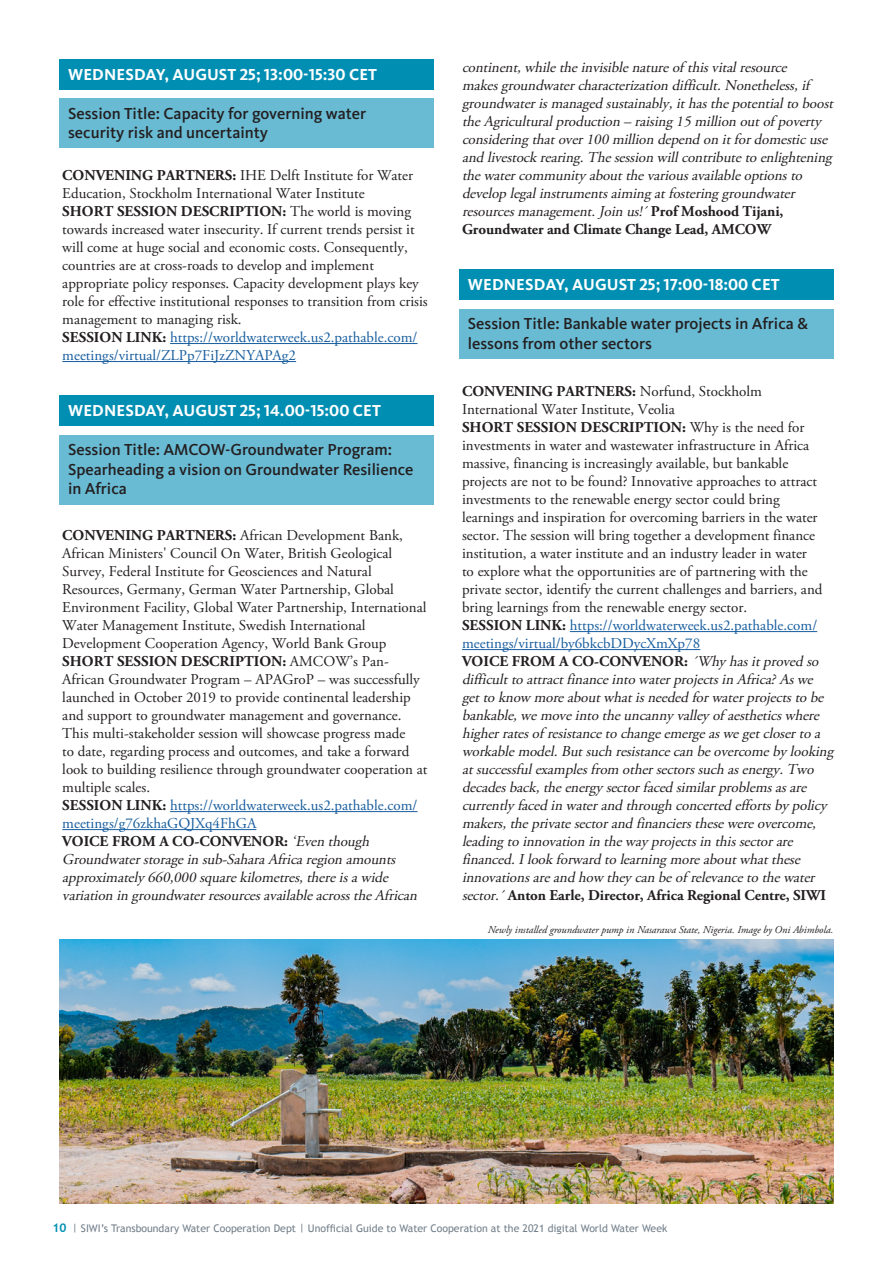
<style>
.page{position:relative;width:893px;height:1263px;background:#fff}
.page>*{position:absolute;margin:0;border:0;box-sizing:border-box;transform-origin:0 0}
.Session_title{font:500 16.5px/19.8px "Kievit OT";color:#231f20}
.Date_title{font:700 16.5px "Kievit OT";letter-spacing:.005em;color:#fff}
.t1{font:15px/18px "Adobe Garamond Pro";color:#231f20}
.t2{font:italic 15px/18px "Adobe Garamond Pro";letter-spacing:-.005em;color:#231f20}
.t3{font:15px/18px "Adobe Garamond Pro";color:#175d9e}
.t4{font:10.5px "Trebuchet MS";color:#727f8a}
.t5{font:italic 10.5px "Adobe Garamond Pro";color:#231f20}
.s1{font-weight:700}
.s2{font-weight:700;color:#231f20}
.s3{font-weight:700;font-style:normal}
.s4{font-weight:700;font-size:12px;color:#008fb3}
</style>
<div class="page">
<div style="left:60px;top:59px;width:374px;height:30px;background:#008fb3"></div>
<div style="left:60px;top:98px;width:374px;height:50px;background:#69bbd4"></div>
<hr style="left:170px;top:343px;width:248px;height:1px;background:#175d9e">
<hr style="left:62px;top:361px;width:234px;height:1px;background:#175d9e">
<div style="left:60px;top:396px;width:374px;height:30px;background:#008fb3"></div>
<div style="left:60px;top:435px;width:374px;height:69px;background:#69bbd4"></div>
<hr style="left:170px;top:811px;width:248px;height:1px;background:#175d9e">
<hr style="left:62px;top:829px;width:194px;height:1px;background:#175d9e">
<div style="left:459px;top:270px;width:374px;height:30px;background:#008fb3"></div>
<div style="left:459px;top:309px;width:374px;height:50px;background:#69bbd4"></div>
<hr style="left:570px;top:631px;width:247px;height:1px;background:#175d9e">
<hr style="left:462px;top:649px;width:238px;height:1px;background:#175d9e">
<img style="left:60px;top:940px;width:773px;height:263px">
<p class="Date_title" style="left:68px;top:64px;width:311px">WEDNESDAY, AUGUST 25; 13:00-15:30 CET</p>
<p class="Session_title" style="left:68px;top:103px;width:300px">Session Title: Capacity for governing water security risk and uncertainty</p>
<p class="t1" style="left:62px;top:167px;width:352px"><span class="s1">CONVENING PARTNERS:</span> IHE Delft Institute for Water<br>Education, Stockholm International Water Institute</p>
<p class="t1" style="left:62px;top:203px;width:367px"><span class="s1">SHORT SESSION DESCRIPTION:</span> The world is moving towards increased water insecurity. If current trends persist it will come at huge social and economic costs. Consequently, countries are at cross-roads to develop and implement appropriate policy responses. Capacity development plays key role for effective institutional responses to transition from crisis management to managing risk.</p>
<p class="t3" style="left:62px;top:329px;width:357px"><span class="s2">SESSION LINK:</span> https://worldwaterweek.us2.pathable.com/ meetings/virtual/ZLPp7FiJzZNYAPAg2</p>
<p class="Date_title" style="left:68px;top:401px;width:314px">WEDNESDAY, AUGUST 25; 14.00-15:00 CET</p>
<p class="Session_title" style="left:68px;top:440px;width:347px">Session Title: AMCOW-Groundwater Program:<br>Spearheading a vision on Groundwater Resilience in Africa</p>
<p class="t1" style="left:62px;top:527px;width:366px"><span class="s1">CONVENING PARTNERS:</span> African Development Bank, African Ministers' Council On Water, British Geological Survey, Federal Institute for Geosciences and Natural Resources, Germany, German Water Partnership, Global Environment Facility, Global Water Partnership, International Water Management Institute, Swedish International Development Cooperation Agency, World Bank Group</p>
<p class="t1" style="left:62px;top:653px;width:367px"><span class="s1">SHORT SESSION DESCRIPTION:</span> AMCOW’s Pan-African Groundwater Program – APAGroP – was successfully launched in October 2019 to provide continental leadership and support to groundwater management and governance.<br>This multi-stakeholder session will showcase progress made<br>to date, regarding process and outcomes, and take a forward look to building resilience through groundwater cooperation at multiple scales.</p>
<p class="t3" style="left:62px;top:797px;width:357px"><span class="s2">SESSION LINK:</span> https://worldwaterweek.us2.pathable.com/ meetings/g76zkhaGQJXq4FhGA</p>
<p class="t2" style="left:62px;top:833px;width:360px"><span class="s3">VOICE FROM A CO-CONVENOR:</span> ‘Even though Groundwaterstoragein sub-SaharaAfricaregion amounts approximately660,000 squarekilometres,thereisawide variation in groundwaterresourcesavailableacrosstheAfrican</p>
<p class="t2" style="left:462px;top:59px;width:376px">continent,whiletheinvisiblenatureof thisvitalresource makesgroundwatercharacterization difficult.Nonetheless,if groundwaterismanaged sustainably,ithasthepotentialto boost theAgriculturalproduction – raising15 million outof poverty consideringthatover100 million depend on itfordomesticuse and livestock rearing.Thesession willcontributeto enlightening thewatercommunityaboutthevariousavailableoptionsto develop legalinstrumentsaimingatfosteringgroundwater resourcesmanagement.Join us!´ <span class="s3">P r o f M o s h o o d T ij an i , Groundwater and Climate Change Lead, AMCOW</span></p>
<p class="Date_title" style="left:468px;top:275px;width:313px">WEDNESDAY, AUGUST 25; 17:00-18:00 CET</p>
<p class="Session_title" style="left:468px;top:314px;width:342px">Session Title: Bankable water projects in Africa &amp; lessons from other sectors</p>
<p class="t1" style="left:462px;top:383px;width:301px"><span class="s1">CONVENING PARTNERS:</span> Norfund, Stockholm<br>International Water Institute, Veolia</p>
<p class="t1" style="left:462px;top:419px;width:362px"><span class="s1">SHORT SESSION DESCRIPTION:</span> Why is the need for investments in water and wastewater infrastructure in Africa massive, financing is increasingly available, but bankable projects are not to be found? Innovative approaches to attract investments to the renewable energy sector could bring learnings and inspiration for overcoming barriers in the water sector. The session will bring together a development finance institution, a water institute and an industry leader in water to explore what the opportunities are of partnering with the private sector, identify the current challenges and barriers, and bring learnings from the renewable energy sector.</p>
<p class="t3" style="left:462px;top:617px;width:357px"><span class="s2">SESSION LINK:</span> https://worldwaterweek.us2.pathable.com/ meetings/virtual/by6bkcbDDycXmXp78</p>
<p class="t2" style="left:462px;top:653px;width:377px"><span class="s3">VOICE FROM A CO-CONVENOR:</span> ´Whyhasitproved so difficultto attractfinanceinto waterproj ectsin Africa?Aswe getto know moreaboutwhatisneeded forwaterproj ectsto be bankable,wemoveinto theuncannyvalleyof aestheticswhere higherratesof resistanceto changeemergeaswegetcloserto a workablemodel.Butsuch resistancecan beovercomebylooking atsuccessfulexamplesfrom othersectorssuch asenergy.Two decadesback,theenergysectorfaced similarproblemsasare currentlyfaced in waterand through concerted effortsbypolicy makers,theprivatesectorand financiersthesewereovercome, leadingto innovation in thewayproj ectsin thissectorare financed.Ilook forward to learningmoreaboutwhatthese innovationsareand how theycan beof relevanceto thewater sector.´<span class="s3">Anton Earle, Director, Africa Regional Centre, SIWI</span></p>
<p class="t5" style="left:488px;top:924px;width:347px">Newly installed groundwater pump in Nasarawa State, Nigeria. Image by Oni Abimbola.</p>
<p class="t4" style="left:52px;top:1222px;width:616px"><span class="s4">10</span> | SIWI’s Transboundary Water Cooperation Dept | Unofficial Guide to Water Cooperation at the 2021 digital World Water Week</p>
</div>
